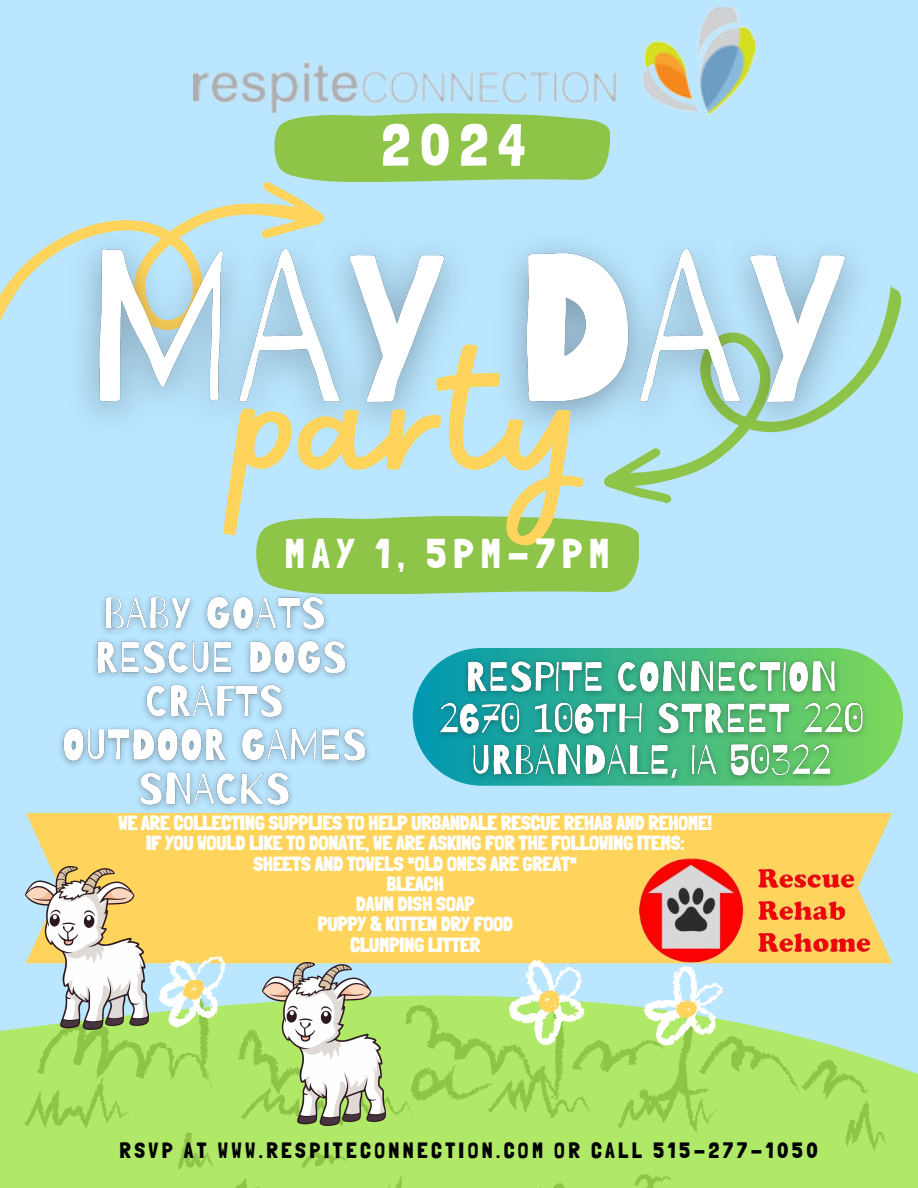
<style>
.page{position:relative;width:918px;height:1188px;background:#bae6ff}
.page>*{position:absolute;margin:0;border:0;box-sizing:border-box;transform-origin:0 0}
.t1{font:193.95px "Sweet Apricot";color:#ffd45c}
.t2{font:59.1px "Londrina Solid";color:#fff}
.t3{font:41.55px "Londrina Solid";letter-spacing:.155em;color:#fff}
.t4{font:22.05px "Londrina Solid";letter-spacing:.155em;color:#000}
.t5{font:900 19.95px/20.2px "Londrina Solid";color:#fff;text-align:center}
</style>
<div class="page">
<svg style="left:0;top:963px;width:892px;height:225px"></svg>
<div style="left:0;top:1062px;width:412px;height:126px;background:#b0e867"></div>
<div style="left:26px;top:813px;width:866px;height:150px;background:#ffd45c"></div>
<svg style="left:37px;top:990px;width:832px;height:114px;fill:#b0e867"></svg>
<svg style="left:159px;top:955px;width:564px;height:91px"></svg>
<svg style="left:181px;top:979px;width:517px;height:40px"></svg>
<svg style="left:488px;top:1054px;width:430px;height:134px;background:#ace465"></svg>
<svg style="left:0;top:113px;width:609px;height:208px"></svg>
<svg style="left:674px;top:289px;width:228px;height:190px"></svg>
<svg style="left:256px;top:460px;width:418px;height:133px"></svg>
<img style="left:193px;top:8px;width:562px;height:105px">
<div style="left:413px;top:648px;width:490px;height:138px;background:linear-gradient(to right,#0198b2,#7cd858);border-radius:69px"></div>
<img style="left:639px;top:859px;width:253px;height:104px">
<img style="left:263px;top:962px;width:123px;height:163px">
<img style="left:26px;top:867px;width:122px;height:163px">
<img style="left:49px;top:206px;width:847px;height:254px">
<img style="left:53px;top:587px;width:324px;height:230px">
<img style="left:429px;top:653px;width:444px;height:133px">
<p class="t2" style="left:381px;top:110px;width:146px">2024</p>
<h2 class="t1" style="left:239px;top:289px;width:348px">party</h2>
<h4 class="t3" style="left:285px;top:529px;width:327px">MAY 1, 5PM-7PM</h4>
<h5 class="t5" style="left:118px;top:813px;width:595px">WE ARE COLLECTING SUPPLIES TO HELP URBANDALE RESCUE REHAB AND REHOME!<br>IF YOU WOULD LIKE TO DONATE, WE ARE ASKING FOR THE FOLLOWING ITEMS:<br>SHEETS AND TOWELS *OLD ONES ARE GREAT*<br>BLEACH<br>DAWN DISH SOAP<br>PUPPY &amp; KITTEN DRY FOOD<br>CLUMPING LITTER</h5>
<p class="t4" style="left:120px;top:1137px;width:700px">RSVP AT WWW.RESPITECONNECTION.COM OR CALL 515-277-1050</p>
</div>
